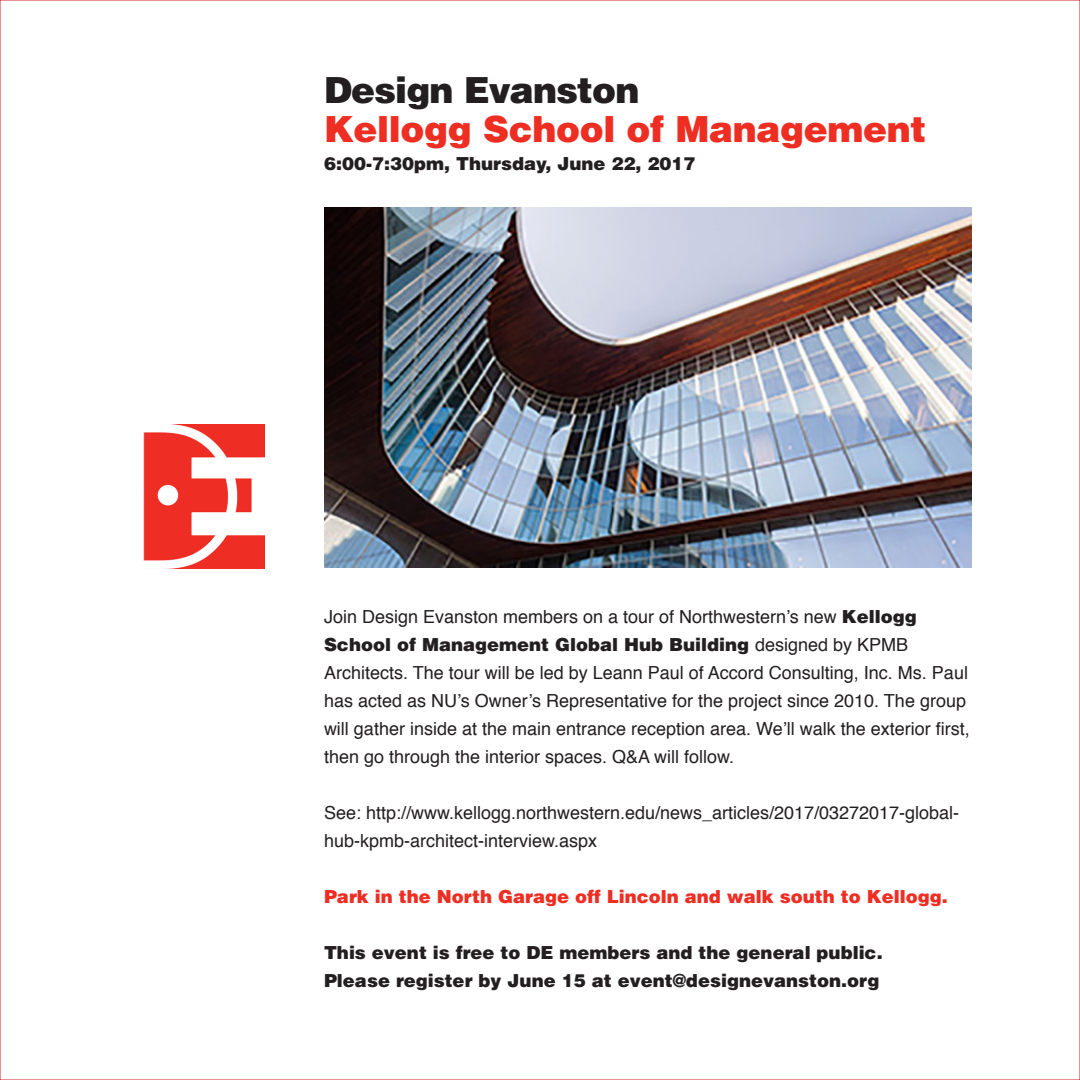
<style>
.page{position:relative;width:1080px;height:1080px;background:#fff}
.page>*{position:absolute;margin:0;border:0;box-sizing:border-box;transform-origin:0 0}
.t1{font:900 36px "Helvetica";letter-spacing:-.01em;color:#ee2e22}
.t2{font:900 36px "Helvetica";letter-spacing:-.025em;color:#231f20}
.t3{font:18px/28px "Helvetica";color:#231f20}
.t4{font:900 18px "Helvetica";color:#231f20}
.t5{font:900 18px "Helvetica";color:#ee2e22}
.s1{font-weight:900}
</style>
<div class="page">
<img style="left:143px;top:424px;width:121px;height:144px">
<img style="left:324px;top:208px;width:648px;height:360px">
<p class="t2" style="left:324px;top:66px;width:317px">Design Evanston</p>
<p class="t1" style="left:324px;top:105px;width:604px">Kellogg School of Management</p>
<p class="t4" style="left:324px;top:151px;width:373px">6:00-7:30pm, Thursday, June 22, 2017</p>
<p class="t3" style="left:324px;top:604px;width:647px">Join Design Evanston members on a tour of Northwestern’s new <span class="s1">Kellogg School of Management Global Hub Building</span> designed by KPMB Architects. The tour will be led by Leann Paul of Accord Consulting, Inc. Ms. Paul has acted as NU’s Owner’s Representative for the project since 2010. The group will gather inside at the main entrance reception area. We’ll walk the exterior first, then go through the interior spaces. Q&amp;A will follow.</p>
<p class="t3" style="left:324px;top:800px;width:637px">See: http://www.kellogg.northwestern.edu/news_articles/2017/03272017-global&shy;hub-kpmb-architect-interview.aspx</p>
<p class="t5" style="left:324px;top:885px;width:625px">Park in the North Garage off Lincoln and walk south to Kellogg.</p>
<p class="t4" style="left:324px;top:941px;width:560px">This event is free to DE members and the general public.</p>
<p class="t4" style="left:324px;top:969px;width:557px">Please register by June 15 at event@designevanston.org</p>
</div>
